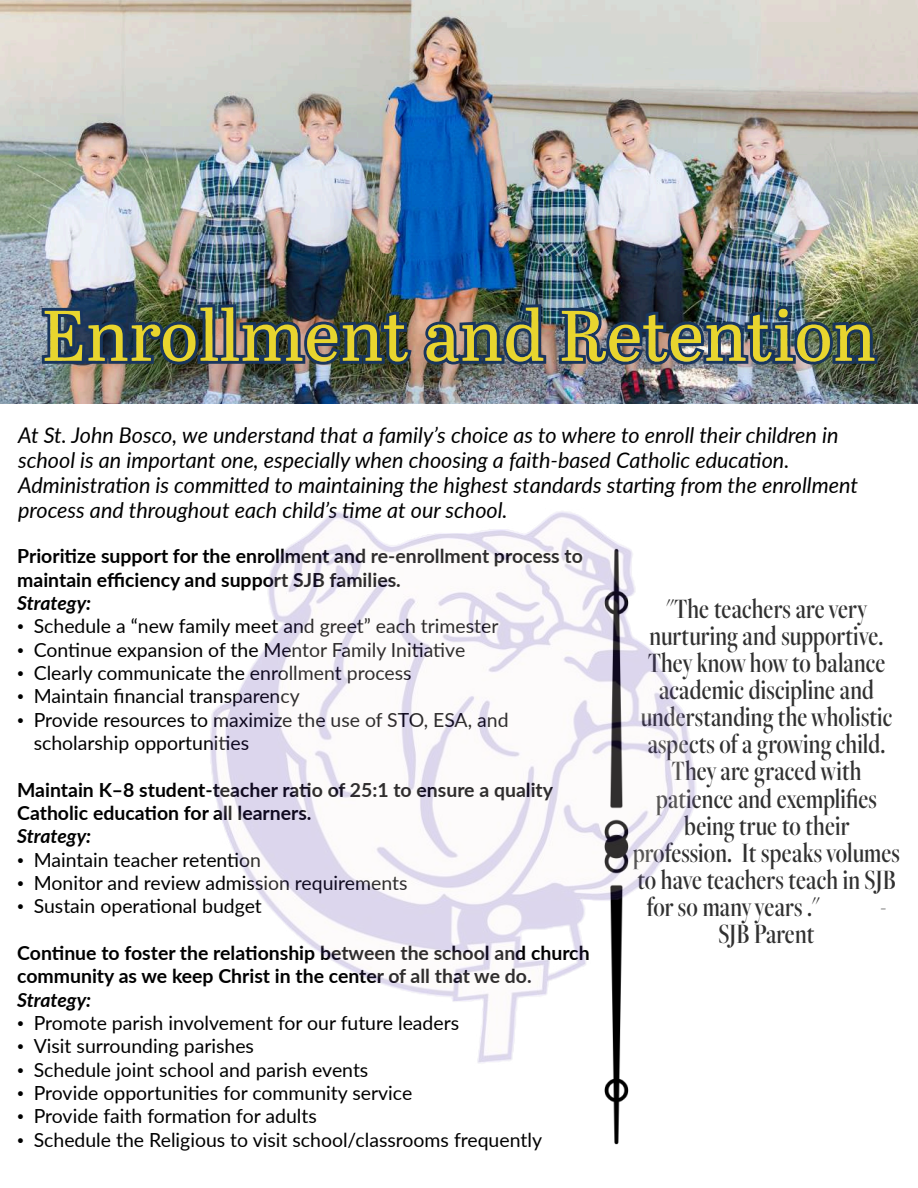
<style>
.page{position:relative;width:918px;height:1188px;background:#fff}
.page>*{position:absolute;margin:0;border:0;box-sizing:border-box;transform-origin:0 0}
.t1{font:71.25px "Abril Text";color:#e8d52e}
.t2{font:500 29.1px "Freight Big Cmp Pro";color:#313131}
.t3{font:italic 21.6px/24.8px "Lato";color:#000}
.t4{font:19.5px/23.4px "Lato";color:#000}
.t5{font:700 19.5px/23.4px "Lato";color:#000}
.t6{font:italic 700 19.5px "Lato";color:#000}
.s1{font-family:"Times New Roman"}
</style>
<div class="page">
<img style="left:0;top:0;width:918px;height:403px">
<img style="left:42px;top:304px;width:835px;height:61px">
<img style="left:604px;top:1070px;width:25px;height:75px">
<img style="left:210px;top:511px;width:486px;height:559px">
<h1 class="t1" style="left:42px;top:284px;width:836px">Enrollment and Retention</h1>
<p class="t3" style="left:18px;top:422px;width:841px">At St. John Bosco, we understand that a family’s choice as to where to enroll their children in school is an important one, especially when choosing a faith-based Catholic education.<br>Administration is committed to maintaining the highest standards starting from the enrollment process and throughout each child’s time at our school.</p>
<p class="t5" style="left:17px;top:544px;width:567px">Prioritize support for the enrollment and re-enrollment process to maintain efficiency and support SJB families.</p>
<p class="t6" style="left:17px;top:589px;width:76px">Strategy:</p>
<p class="t4" style="left:17px;top:614px;width:483px"><span class="s1">•</span> Schedule a “new family meet and greet” each trimester</p>
<p class="t4" style="left:17px;top:637px;width:450px"><span class="s1">•</span> Continue expansion of the Mentor Family Initiative</p>
<p class="t4" style="left:17px;top:660px;width:396px"><span class="s1">•</span> Clearly communicate the enrollment process</p>
<p class="t4" style="left:17px;top:684px;width:284px"><span class="s1">•</span> Maintain financial transparency</p>
<p class="t4" style="left:34px;top:707px;width:476px;text-indent:-17px"><span class="s1">•</span> Provide resources to maximize the use of STO, ESA, and scholarship opportunities</p>
<p class="t5" style="left:17px;top:777px;width:537px">Maintain K–8 student-teacher ratio of 25:1 to ensure a quality<br>Catholic education for all learners.</p>
<p class="t6" style="left:17px;top:822px;width:76px">Strategy:</p>
<p class="t4" style="left:17px;top:847px;width:245px"><span class="s1">•</span> Maintain teacher retention</p>
<p class="t4" style="left:17px;top:870px;width:392px"><span class="s1">•</span> Monitor and review admission requirements</p>
<p class="t4" style="left:17px;top:894px;width:246px"><span class="s1">•</span> Sustain operational budget</p>
<p class="t5" style="left:17px;top:940px;width:574px">Continue to foster the relationship between the school and church community as we keep Christ in the center of all that we do.</p>
<p class="t6" style="left:17px;top:985px;width:76px">Strategy:</p>
<p class="t4" style="left:17px;top:1010px;width:443px"><span class="s1">•</span> Promote parish involvement for our future leaders</p>
<p class="t4" style="left:17px;top:1034px;width:238px"><span class="s1">•</span> Visit surrounding parishes</p>
<p class="t4" style="left:17px;top:1057px;width:353px"><span class="s1">•</span> Schedule joint school and parish events</p>
<p class="t4" style="left:17px;top:1080px;width:397px"><span class="s1">•</span> Provide opportunities for community service</p>
<p class="t4" style="left:17px;top:1104px;width:301px"><span class="s1">•</span> Provide faith formation for adults</p>
<p class="t4" style="left:17px;top:1127px;width:526px"><span class="s1">•</span> Schedule the Religious to visit school/classrooms frequently</p>
<h2 class="t2" style="left:667px;top:590px;width:202px">"The teachers are very</h2>
<h2 class="t2" style="left:650px;top:617px;width:235px">nurturing and supportive.</h2>
<h2 class="t2" style="left:648px;top:644px;width:239px">They know how to balance</h2>
<h2 class="t2" style="left:659px;top:671px;width:216px">academic discipline and</h2>
<h2 class="t2" style="left:641px;top:698px;width:253px">understanding the wholistic</h2>
<h2 class="t2" style="left:648px;top:725px;width:239px">aspects of a growing child.</h2>
<h2 class="t2" style="left:672px;top:752px;width:191px">They are graced with</h2>
<h2 class="t2" style="left:656px;top:779px;width:222px">patience and exemplifies</h2>
<h2 class="t2" style="left:684px;top:807px;width:167px">being true to their</h2>
<h2 class="t2" style="left:633px;top:834px;width:268px">profession. It speaks volumes</h2>
<h2 class="t2" style="left:637px;top:861px;width:260px">to have teachers teach in SJB</h2>
<h2 class="t2" style="left:647px;top:888px;width:174px">for so many years ."</h2>
<h2 class="t2" style="left:880px;top:888px;width:7px">-</h2>
<h2 class="t2" style="left:719px;top:915px;width:97px">SJB Parent</h2>
</div>
